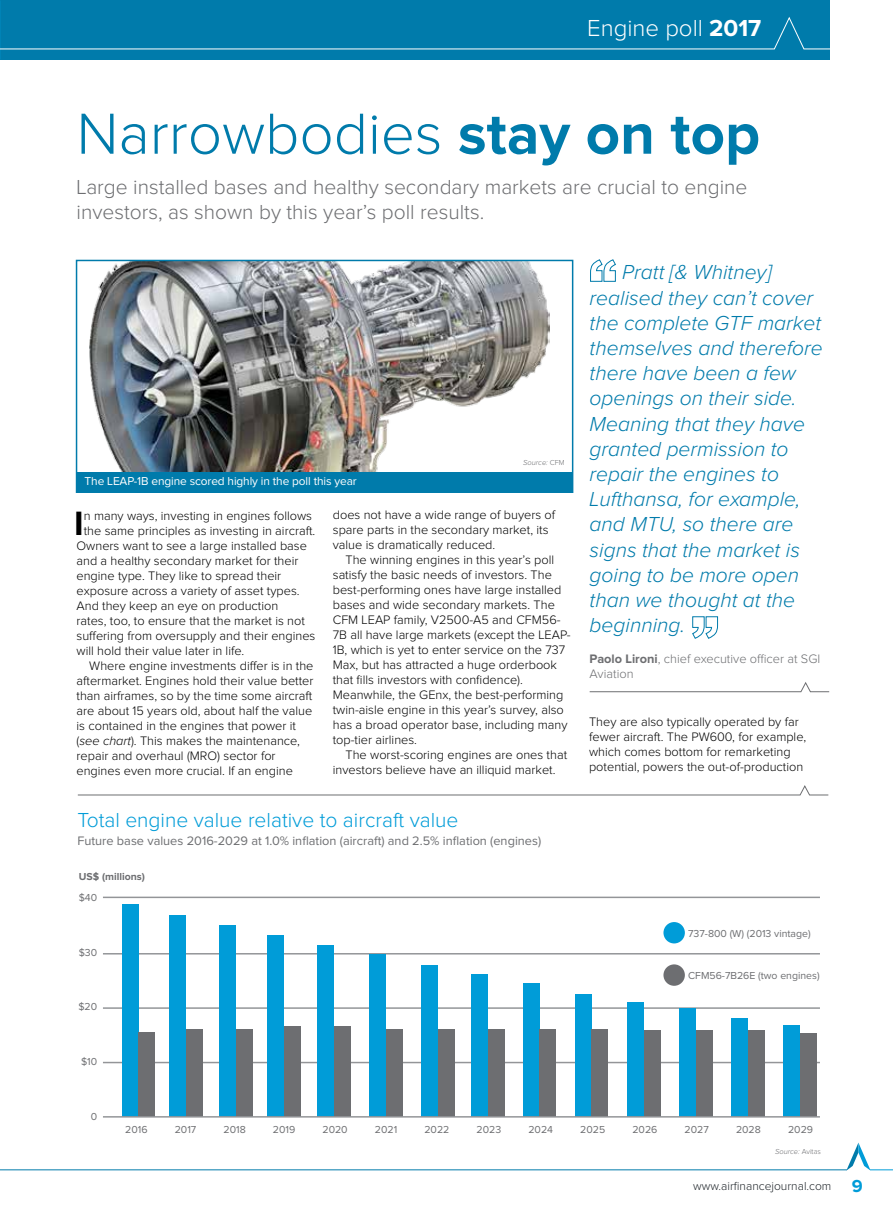
<style>
.page{position:relative;width:893px;height:1212px;background:#fff}
.page>*{position:absolute;margin:0;border:0;box-sizing:border-box;transform-origin:0 0}
.t1{font:300 60px "Proxima Nova";color:#007bab}
.t2{font:700 34.95px "Proxima Nova";color:#000}
.t3{font:300 24px "Proxima Nova";color:#fff}
.t4{font:italic 300 21px/25.2px "Proxima Nova";color:#007bab}
.t5{font:300 21px/25.2px "Proxima Nova";color:#6d6e71}
.t6{font:300 21px "Proxima Nova";color:#009cd8}
.t7{font:300 12.75px/15px "Proxima Nova";color:#000}
.t8{font:12.75px "Proxima Nova";color:#6d6e71}
.t9{font:300 12.75px/15.3px "Proxima Nova";color:#6d6e71}
.t10{font:300 12px "Proxima Nova";color:#1d2328}
.t11{font:11.85px "Proxima Nova";letter-spacing:-.01em;color:#fff}
.t12{font:10.5px "Proxima Nova";color:#6d6e71}
.t13{font:700 10.5px "Proxima Nova";color:#6d6e71}
.t14{font:italic 300 7.5px "Proxima Nova";color:#6d6e71}
.s1{font-weight:700}
.s2{font-style:normal}
.s3{font-style:italic}
.s4{font-weight:700;font-size:18px;color:#009cd8}
</style>
<div class="page">
<svg style="left:847px;top:1142px;width:46px;height:28px"></svg>
<hr style="left:0;top:1169px;width:847px;height:1px;background:#007bab">
<div style="left:0;top:0;width:829px;height:60px;background:#007bab"></div>
<svg style="left:77px;top:785px;width:752px;height:11px"></svg>
<hr style="left:103px;top:1062px;width:717px;height:1px;background:#939598">
<hr style="left:103px;top:1007px;width:717px;height:2px;background:#939598">
<hr style="left:103px;top:953px;width:717px;height:1px;background:#939598">
<hr style="left:103px;top:896px;width:717px;height:2px;background:#939598">
<div style="left:122px;top:904px;width:16px;height:213px;background:#009cd8"></div>
<div style="left:138px;top:1032px;width:17px;height:85px;background:#6d6e71"></div>
<div style="left:169px;top:915px;width:17px;height:202px;background:#009cd8"></div>
<div style="left:186px;top:1029px;width:17px;height:88px;background:#6d6e71"></div>
<div style="left:219px;top:926px;width:17px;height:191px;background:#009cd8"></div>
<div style="left:236px;top:1029px;width:17px;height:88px;background:#6d6e71"></div>
<div style="left:267px;top:936px;width:17px;height:181px;background:#009cd8"></div>
<div style="left:284px;top:1026px;width:17px;height:91px;background:#6d6e71"></div>
<div style="left:317px;top:945px;width:17px;height:172px;background:#009cd8"></div>
<div style="left:334px;top:1026px;width:17px;height:91px;background:#6d6e71"></div>
<div style="left:369px;top:954px;width:17px;height:163px;background:#009cd8"></div>
<div style="left:386px;top:1029px;width:17px;height:88px;background:#6d6e71"></div>
<div style="left:421px;top:965px;width:17px;height:152px;background:#009cd8"></div>
<div style="left:438px;top:1029px;width:17px;height:88px;background:#6d6e71"></div>
<div style="left:471px;top:974px;width:17px;height:143px;background:#009cd8"></div>
<div style="left:488px;top:1029px;width:17px;height:88px;background:#6d6e71"></div>
<div style="left:523px;top:984px;width:16px;height:133px;background:#009cd8"></div>
<div style="left:539px;top:1029px;width:17px;height:88px;background:#6d6e71"></div>
<div style="left:575px;top:994px;width:16px;height:123px;background:#009cd8"></div>
<div style="left:591px;top:1029px;width:17px;height:88px;background:#6d6e71"></div>
<div style="left:627px;top:1002px;width:17px;height:115px;background:#009cd8"></div>
<div style="left:644px;top:1031px;width:16px;height:86px;background:#6d6e71"></div>
<div style="left:679px;top:1008px;width:16px;height:109px;background:#009cd8"></div>
<div style="left:695px;top:1031px;width:17px;height:86px;background:#6d6e71"></div>
<div style="left:731px;top:1018px;width:16px;height:99px;background:#009cd8"></div>
<div style="left:747px;top:1031px;width:17px;height:86px;background:#6d6e71"></div>
<div style="left:783px;top:1025px;width:17px;height:92px;background:#009cd8"></div>
<div style="left:800px;top:1033px;width:17px;height:84px;background:#6d6e71"></div>
<hr style="left:103px;top:1116px;width:717px;height:1px;background:#939598">
<div style="left:663px;top:964px;width:22px;height:22px;background:#6d6e71;border-radius:50%"></div>
<div style="left:663px;top:922px;width:22px;height:21px;background:#009cd8;border-radius:50%"></div>
<svg style="left:590px;top:259px;width:26px;height:23px"></svg>
<svg style="left:692px;top:616px;width:26px;height:23px"></svg>
<svg style="left:589px;top:682px;width:241px;height:10px"></svg>
<img style="left:89px;top:263px;width:460px;height:209px">
<div style="left:76px;top:260px;width:497px;height:233px;border:2px solid #007bab"></div>
<div style="left:77px;top:472px;width:496px;height:20px;background:#007bab"></div>
<svg style="left:0;top:16px;width:830px;height:34px"></svg>
<h3 class="t3" style="left:587px;top:17px;width:176px">Engine poll <span class="s1">2017</span></h3>
<h1 class="t1" style="left:77px;top:106px;width:685px">Narrowbodies <span class="s1">stay on top</span></h1>
<h3 class="t5" style="left:77px;top:175px;width:672px">Large installed bases and healthy secondary markets are crucial to engine investors, as shown by this year’s poll results.</h3>
<p class="t11" style="left:85px;top:476px;width:274px">The LEAP-1B engine scored highly in the poll this year</p>
<p class="t14" style="left:523px;top:459px;width:43px">Source: <span class="s2">CFM</span></p>
<h2 class="t2" style="left:74px;top:507px;width:11px">I</h2>
<p class="t7" style="left:84px;top:508px;width:230px">n many ways, investing in engines follows</p>
<p class="t7" style="left:84px;top:523px;width:233px">the same principles as investing in aircraft.</p>
<p class="t7" style="left:77px;top:538px;width:232px">Owners want to see a large installed base</p>
<p class="t7" style="left:77px;top:553px;width:223px">and a healthy secondary market for their</p>
<p class="t7" style="left:77px;top:568px;width:206px">engine type. They like to spread their</p>
<p class="t7" style="left:77px;top:583px;width:225px">exposure across a variety of asset types.</p>
<p class="t7" style="left:77px;top:598px;width:203px">And they keep an eye on production</p>
<p class="t7" style="left:77px;top:613px;width:230px">rates, too, to ensure that the market is not</p>
<p class="t7" style="left:77px;top:628px;width:240px">suffering from oversupply and their engines</p>
<p class="t7" style="left:77px;top:643px;width:169px">will hold their value later in life.</p>
<p class="t7" style="left:89px;top:658px;width:226px">Where engine investments differ is in the</p>
<p class="t7" style="left:77px;top:673px;width:239px">aftermarket. Engines hold their value better</p>
<p class="t7" style="left:77px;top:688px;width:237px">than airframes, so by the time some aircraft</p>
<p class="t7" style="left:77px;top:703px;width:237px">are about 15 years old, about half the value</p>
<p class="t7" style="left:77px;top:718px;width:221px">is contained in the engines that power it</p>
<p class="t7" style="left:77px;top:733px;width:225px">(<span class="s3">see chart</span>). This makes the maintenance,</p>
<p class="t7" style="left:77px;top:748px;width:201px">repair and overhaul (MRO) sector for</p>
<p class="t7" style="left:77px;top:763px;width:218px">engines even more crucial. If an engine</p>
<p class="t7" style="left:333px;top:508px;width:224px">does not have a wide range of buyers of spare parts in the secondary market, its value is dramatically reduced.</p>
<p class="t7" style="left:333px;top:553px;width:239px;text-indent:13px">The winning engines in this year’s poll satisfy the basic needs of investors. The best-performing ones have large installed bases and wide secondary markets. The CFM LEAP family, V2500-A5 and CFM56- 7B all have large markets (except the LEAP-1B, which is yet to enter service on the 737<br>Max, but has attracted a huge orderbook that fills investors with confidence).<br>Meanwhile, the GEnx, the best-performing twin-aisle engine in this year’s survey, also has a broad operator base, including many top-tier airlines.</p>
<p class="t7" style="left:333px;top:748px;width:236px;text-indent:13px">The worst-scoring engines are ones that investors believe have an illiquid market.</p>
<h3 class="t6" style="left:77px;top:810px;width:383px">Total engine value relative to aircraft value</h3>
<p class="t8" style="left:77px;top:835px;width:465px">Future base values 2016-2029 at 1.0% inflation (aircraft) and 2.5% inflation (engines)</p>
<p class="t13" style="left:79px;top:872px;width:68px">US$ (millions)</p>
<p class="t12" style="left:79px;top:893px;width:20px">$40</p>
<p class="t12" style="left:79px;top:947px;width:20px">$30</p>
<p class="t12" style="left:78px;top:1002px;width:20px">$20</p>
<p class="t12" style="left:81px;top:1057px;width:18px">$10</p>
<p class="t12" style="left:91px;top:1111px;width:8px">0</p>
<p class="t4" style="left:590px;top:261px;width:235px;text-indent:33px">Pratt [&amp; Whitney] realised they can’t cover the complete GTF market themselves and therefore there have been a few openings on their side.<br>Meaning that they have granted permission to repair the engines to<br>Lufthansa, for example, and MTU, so there are signs that the market is going to be more open than we thought at the beginning.</p>
<p class="t9" style="left:590px;top:651px;width:232px"><span class="s1">Paolo Lironi</span>, chief executive officer at SGI<br>Aviation</p>
<p class="t7" style="left:589px;top:715px;width:219px">They are also typically operated by far fewer aircraft. The PW600, for example, which comes bottom for remarketing potential, powers the out-of-production</p>
<p class="t12" style="left:688px;top:929px;width:124px">737-800 (W) (2013 vintage)</p>
<p class="t12" style="left:688px;top:971px;width:133px">CFM56-7B26E (two engines)</p>
<p class="t12" style="left:125px;top:1125px;width:24px">2016</p>
<p class="t12" style="left:175px;top:1125px;width:23px">2017</p>
<p class="t12" style="left:223px;top:1125px;width:24px">2018</p>
<p class="t12" style="left:273px;top:1125px;width:24px">2019</p>
<p class="t12" style="left:323px;top:1125px;width:27px">2020</p>
<p class="t12" style="left:375px;top:1125px;width:24px">2021</p>
<p class="t12" style="left:424px;top:1125px;width:26px">2022</p>
<p class="t12" style="left:477px;top:1125px;width:26px">2023</p>
<p class="t12" style="left:528px;top:1125px;width:26px">2024</p>
<p class="t12" style="left:580px;top:1125px;width:26px">2025</p>
<p class="t12" style="left:632px;top:1125px;width:26px">2026</p>
<p class="t12" style="left:685px;top:1125px;width:26px">2027</p>
<p class="t12" style="left:736px;top:1125px;width:26px">2028</p>
<p class="t12" style="left:788px;top:1125px;width:26px">2029</p>
<p class="t14" style="left:775px;top:1147px;width:47px">Source: <span class="s2">Avitas</span></p>
<p class="t10" style="left:693px;top:1180px;width:171px">www.airfinancejournal.com <span class="s4">9</span></p>
</div>
